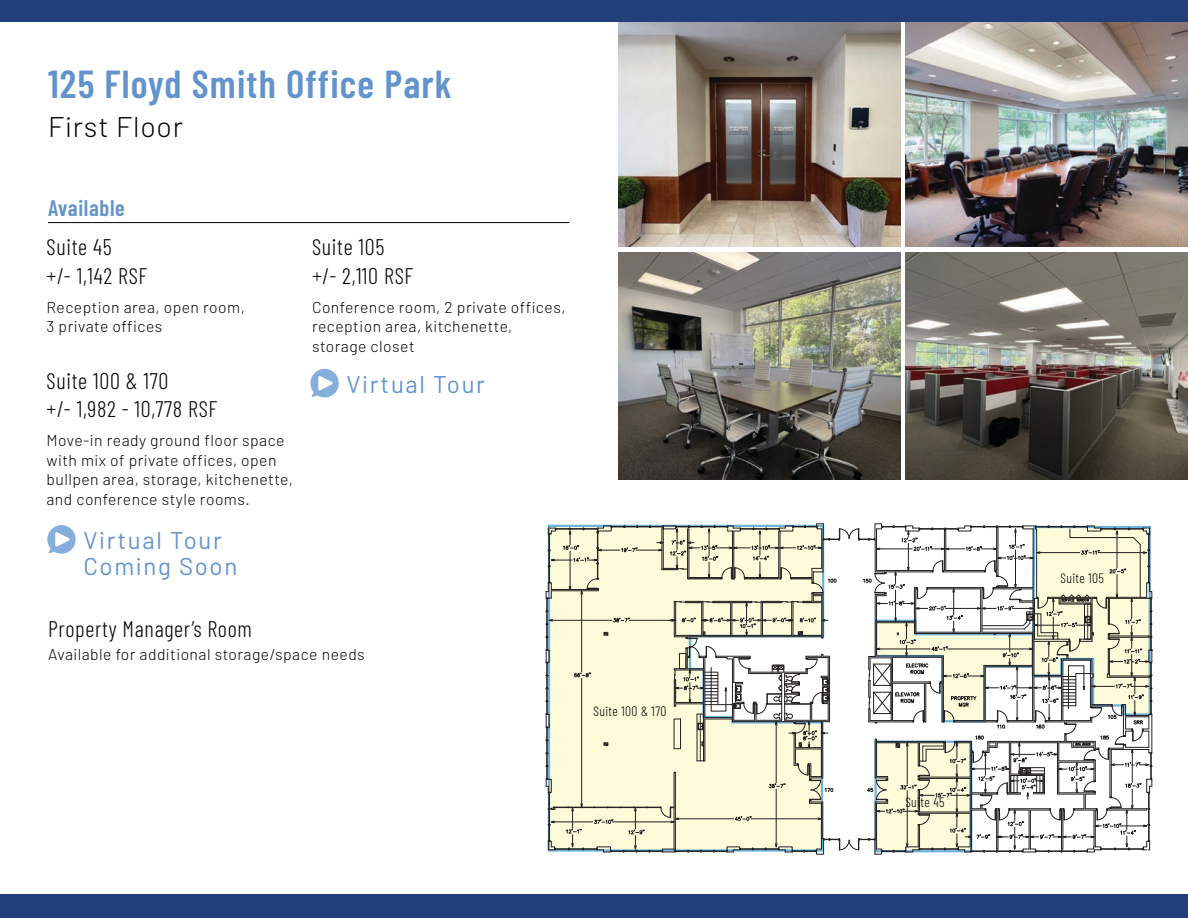
<style>
.page{position:relative;width:1188px;height:918px;background:#fff}
.page>*{position:absolute;margin:0;border:0;box-sizing:border-box;transform-origin:0 0}
.t1{font:600 39px "Barlow Condensed";letter-spacing:.03em;color:#6393cd}
.t2{font:300 28.5px "Barlow";letter-spacing:.03em;color:#020304}
.t3{font:24.3px "Barlow";letter-spacing:.07em;color:#6393cd}
.t4{font:300 22.5px "Barlow Condensed";letter-spacing:.03em;color:#020304}
.t5{font:600 22.5px "Barlow Condensed";letter-spacing:.03em;color:#6393cd}
.t6{font:300 15.75px/19.5px "Barlow";letter-spacing:.03em;color:#020304}
.t7{font:300 13.5px "Barlow Condensed";letter-spacing:.03em;color:#020304}
</style>
<div class="page">
<img style="left:618px;top:22px;width:282px;height:224px">
<img style="left:906px;top:22px;width:282px;height:224px">
<img style="left:618px;top:252px;width:282px;height:228px">
<div style="left:0;top:894px;width:1188px;height:24px;background:#223f7a"></div>
<div style="left:0;top:0;width:1188px;height:22px;background:#223f7a"></div>
<hr style="left:48px;top:222px;width:521px;height:1px;background:#020304">
<svg style="left:546px;top:524px;width:607px;height:330px"></svg>
<hr style="left:821px;top:603px;width:1px;height:32px;background:#231f20">
<img style="left:906px;top:252px;width:282px;height:228px">
<svg style="left:310px;top:369px;width:29px;height:29px"></svg>
<svg style="left:47px;top:525px;width:29px;height:29px"></svg>
<p class="t1" style="left:48px;top:56px;width:405px">125 Floyd Smith Office Park</p>
<p class="t2" style="left:48px;top:109px;width:137px">First Floor</p>
<p class="t5" style="left:48px;top:192px;width:78px">Available</p>
<p class="t4" style="left:46px;top:231px;width:67px">Suite 45</p>
<p class="t4" style="left:46px;top:259px;width:102px">+/- 1,142 RSF</p>
<p class="t6" style="left:46px;top:297px;width:200px">Reception area, open room,</p>
<p class="t6" style="left:46px;top:317px;width:118px">3 private offices</p>
<p class="t4" style="left:46px;top:364px;width:123px">Suite 100 &amp; 170</p>
<p class="t4" style="left:46px;top:393px;width:172px">+/- 1,982 - 10,778 RSF</p>
<p class="t6" style="left:46px;top:431px;width:248px">Move-in ready ground floor space with mix of private offices, open bullpen area, storage, kitchenette, and conference style rooms.</p>
<p class="t3" style="left:83px;top:525px;width:140px">Virtual Tour</p>
<p class="t3" style="left:83px;top:551px;width:155px">Coming Soon</p>
<p class="t4" style="left:312px;top:231px;width:74px">Suite 105</p>
<p class="t4" style="left:312px;top:259px;width:103px">+/- 2,110 RSF</p>
<p class="t6" style="left:312px;top:297px;width:255px">Conference room, 2 private offices, reception area, kitchenette, storage closet</p>
<p class="t3" style="left:347px;top:369px;width:140px">Virtual Tour</p>
<p class="t4" style="left:48px;top:613px;width:205px">Property Manager’s Room</p>
<p class="t6" style="left:48px;top:644px;width:318px">Available for additional storage/space needs</p>
<p class="t7" style="left:593px;top:701px;width:75px">Suite 100 &amp; 170</p>
<p class="t7" style="left:905px;top:793px;width:41px">Suite 45</p>
<p class="t7" style="left:1060px;top:568px;width:45px">Suite 105</p>
</div>
